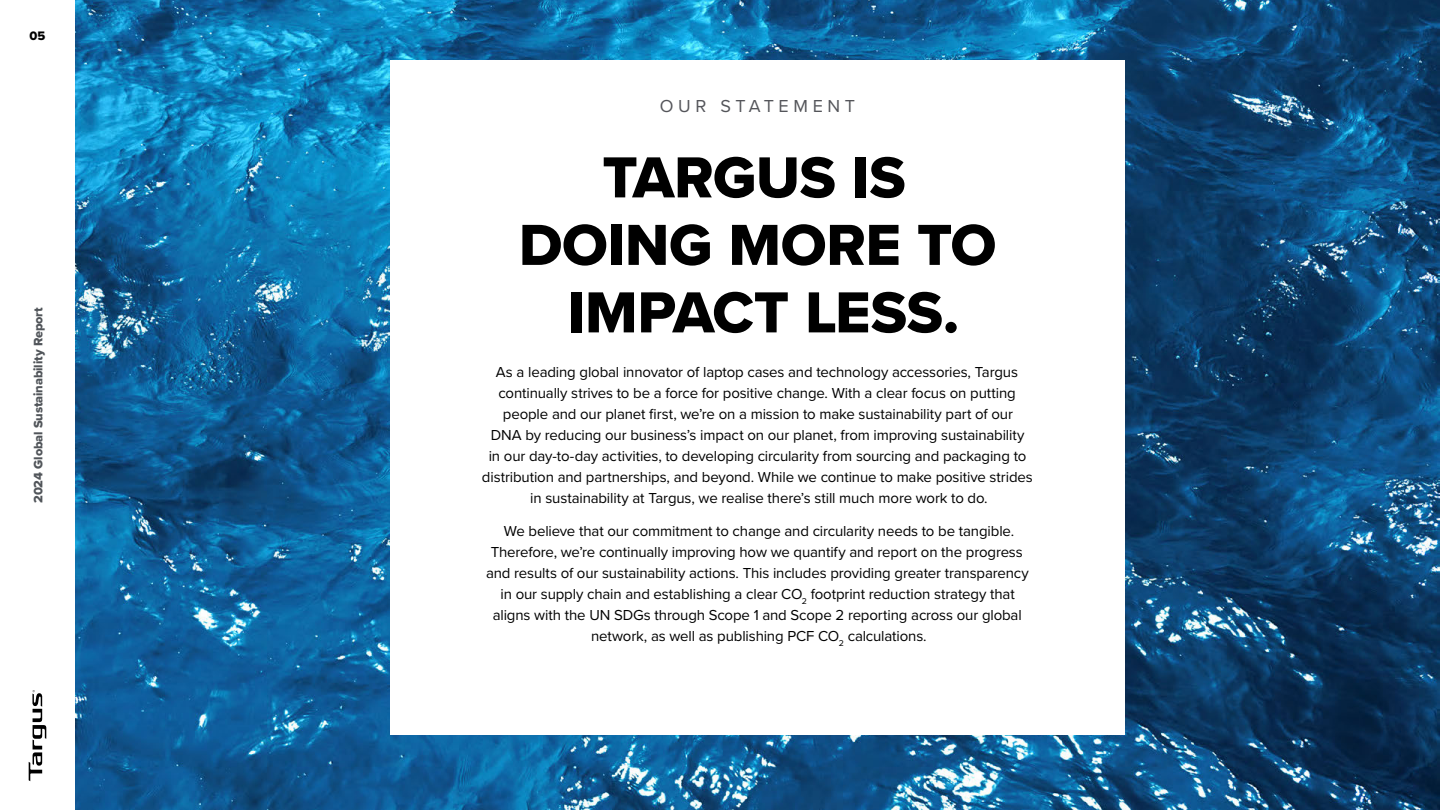
<style>
.page{position:relative;width:1440px;height:810px;background:#fff}
.page>*{position:absolute;margin:0;border:0;box-sizing:border-box;transform-origin:0 0}
.t1{font:60px/67.5px "Proxima Nova Extrabld";letter-spacing:-.005em;color:#000;text-align:center}
.t2{font:18px "Proxima Nova";letter-spacing:.255em;color:#54555a}
.t3{font:15px/21px "Proxima Nova";letter-spacing:-.01em;color:#000;text-align:center}
.t4{font:12.75px "Proxima Nova Extrabld";letter-spacing:-.01em;color:#51555a}
.t5{font:12.75px "Proxima Nova Extrabld";color:#000}
</style>
<div class="page">
<img style="left:75px;top:0;width:1365px;height:810px">
<svg style="left:29px;top:690px;width:17px;height:91px"></svg>
<div style="left:390px;top:60px;width:735px;height:675px;background:#fff"></div>
<p class="t5" style="left:30px;top:26px;width:17px">05</p>
<p class="t4" style="left:29px;top:503px;width:197px;rotate:-90deg">2024 Global Sustainability Report</p>
<p class="t2" style="left:660px;top:93px;width:197px">OUR STATEMENT</p>
<h1 class="t1" style="left:519px;top:143px;width:479px">TARGUS IS<br>DOING MORE TO<br>IMPACT LESS.</h1>
<p class="t3" style="left:482px;top:361px;width:552px">As a leading global innovator of laptop cases and technology accessories, Targus continually strives to be a force for positive change. With a clear focus on putting people and our planet first, we’re on a mission to make sustainability part of our<br>DNA by reducing our business’s impact on our planet, from improving sustainability<br>in our day-to-day activities, to developing circularity from sourcing and packaging to distribution and partnerships, and beyond. While we continue to make positive strides in sustainability at Targus, we realise there’s still much more work to do.</p>
<p class="t3" style="left:486px;top:520px;width:544px">We believe that our commitment to change and circularity needs to be tangible.<br>Therefore, we’re continually improving how we quantify and report on the progress and results of our sustainability actions. This includes providing greater transparency in our supply chain and establishing a clear CO<sub>2</sub> footprint reduction strategy that aligns with the UN SDGs through Scope 1 and Scope 2 reporting across our global network, as well as publishing PCF CO<sub>2</sub> calculations.</p>
</div>
